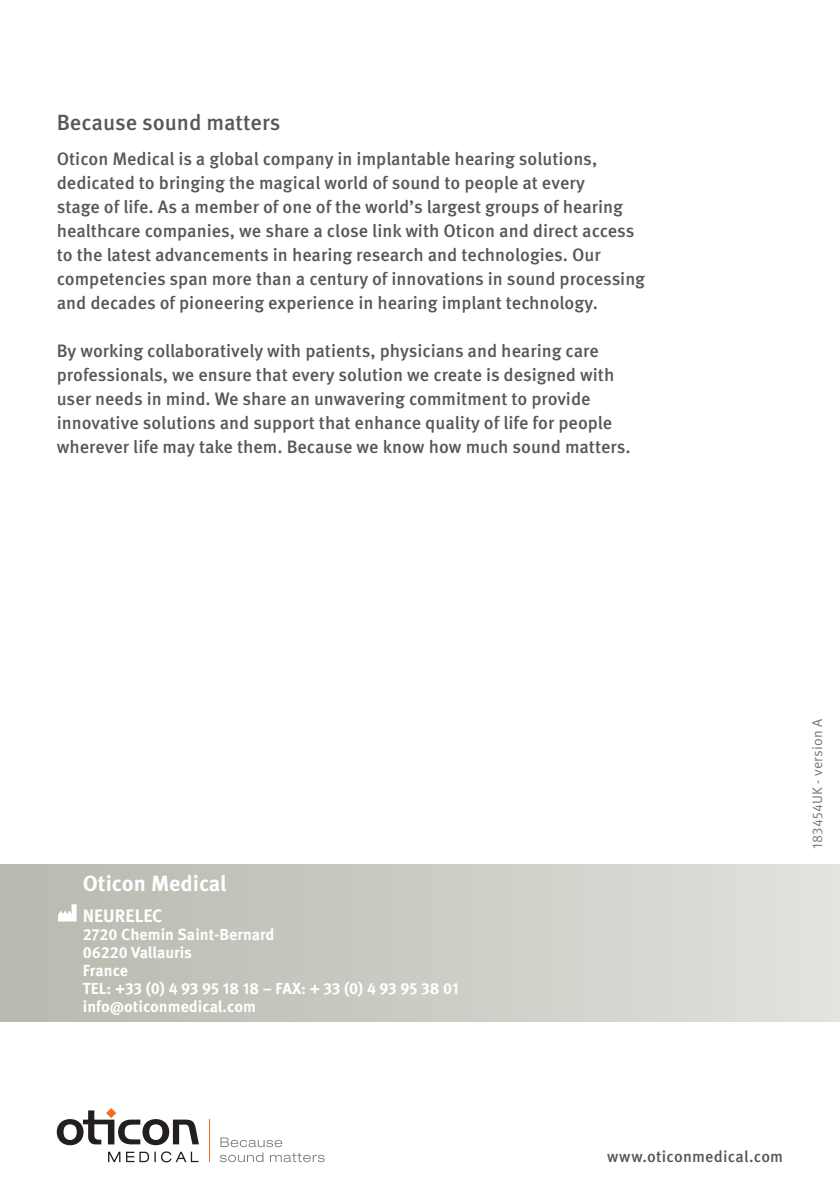
<style>
.page{position:relative;width:840px;height:1191px;background:#fff}
.page>*{position:absolute;margin:0;border:0;box-sizing:border-box;transform-origin:0 0}
.t1{font:500 22px "Meta Pro OM";color:#575855}
.t2{font:700 22px "Meta Pro OM";color:#fff}
.t3{font:500 18px/24px "Meta Pro OM";color:#575855}
.t4{font:700 18px "Meta Pro OM";color:#fff}
.t5{font:700 16px/18px "Meta Pro OM";color:#fff}
.t6{font:500 16px "Meta Pro OM";letter-spacing:.01em;color:#575855}
.t7{font:14px "Meta Pro OM";letter-spacing:.02em;color:#77776f}
</style>
<div class="page">
<hr style="left:209px;top:1119px;width:1px;height:43px;background:#f36e21">
<svg style="left:220px;top:1137px;width:104px;height:25px"></svg>
<svg style="left:57px;top:1108px;width:142px;height:37px"></svg>
<svg style="left:108px;top:1151px;width:12px;height:11px"></svg>
<svg style="left:126px;top:1151px;width:72px;height:11px"></svg>
<div style="left:0;top:864px;width:839px;height:158px;background:linear-gradient(to right,#b8b8ae,#e1e1dd)"></div>
<svg style="left:58px;top:904px;width:19px;height:17px"></svg>
<p class="t1" style="left:57px;top:109px;width:225px">Because sound matters</p>
<p class="t3" style="left:57px;top:147px;width:589px">Oticon Medical is a global company in implantable hearing solutions, dedicated to bringing the magical world of sound to people at every<br>stage of life. As a member of one of the world’s largest groups of hearing healthcare companies, we share a close link with Oticon and direct access to the latest advancements in hearing research and technologies. Our competencies span more than a century of innovations in sound processing and decades of pioneering experience in hearing implant technology.</p>
<p class="t3" style="left:57px;top:339px;width:575px">By working collaboratively with patients, physicians and hearing care professionals, we ensure that every solution we create is designed with user needs in mind. We share an unwavering commitment to provide innovative solutions and support that enhance quality of life for people wherever life may take them. Because we know how much sound matters.</p>
<p class="t2" style="left:83px;top:869px;width:145px">Oticon Medical</p>
<p class="t4" style="left:83px;top:904px;width:81px">NEURELEC</p>
<p class="t5" style="left:83px;top:925px;width:377px">2720 Chemin Saint-Bernard<br>06220 Vallauris<br>France<br>TEL: +33 (0) 4 93 95 18 18 – FAX: + 33 (0) 4 93 95 38 01 info@oticonmedical.com</p>
<p class="t7" style="left:808px;top:849px;width:132px;rotate:-90deg">183454UK - version A</p>
<p class="t6" style="left:606px;top:1146px;width:178px">www.oticonmedical.com</p>
</div>
